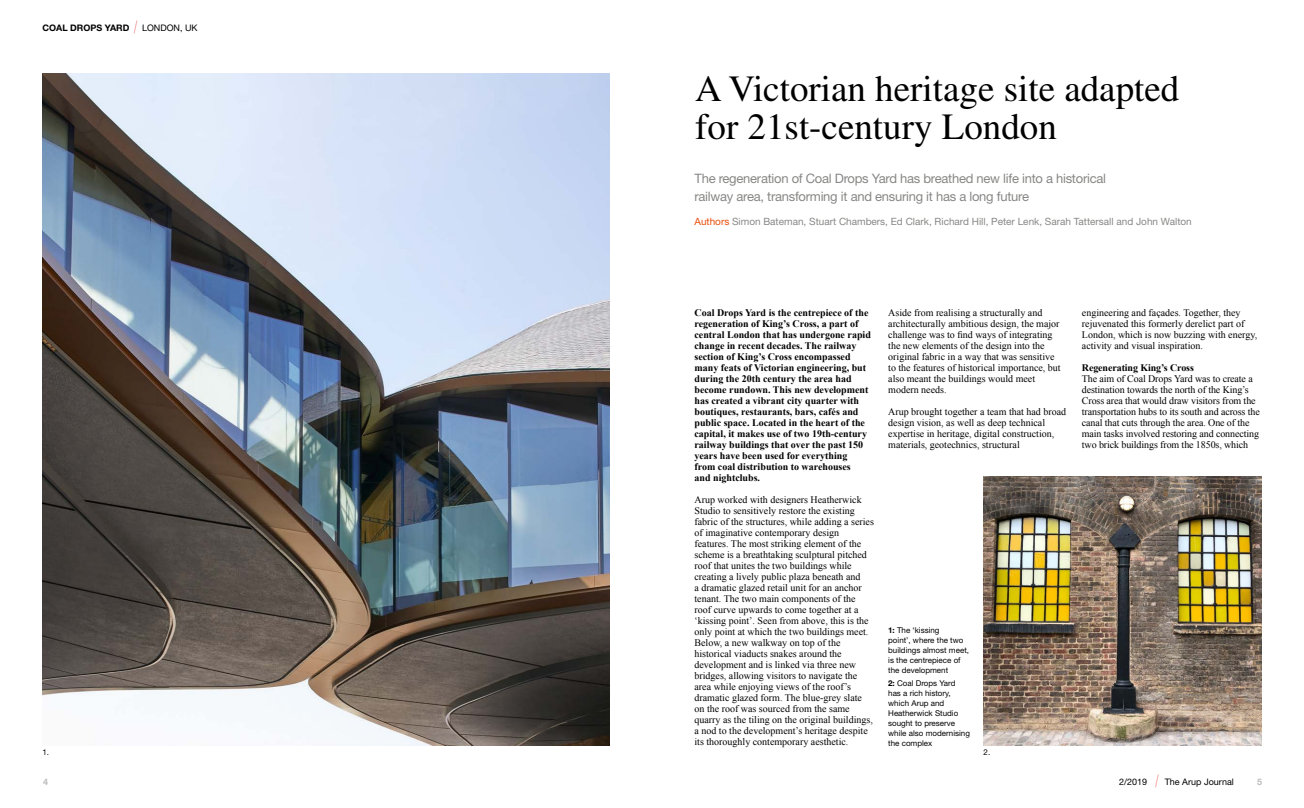
<style>
.page{position:relative;width:1304px;height:808px;background:#fff}
.page>*{position:absolute;margin:0;border:0;box-sizing:border-box;transform-origin:0 0}
.t1{font:37px/38px "Times";color:#000}
.t2{font:13px/18px "Helvetica Neue";letter-spacing:-.02em;color:#878786}
.t3{font:10px/11px "Times New Roman";color:#000}
.t4{font:700 10px/11px "Times New Roman";color:#000}
.t5{font:10px "Helvetica Neue";color:#878786}
.t6{font:700 9px "Helvetica Neue";color:#000}
.t7{font:9px "Helvetica Neue";color:#000}
.t8{font:700 9px "Helvetica Neue";color:#bbbcbd}
.t9{font:8px/10px "Helvetica Neue";color:#000}
.s1{font-weight:900;font-style:italic;font-stretch:expanded;font-size:17.2px;color:#e5201d}
.s2{font-weight:400}
.s3{color:#e94d0a}
.s4{font-weight:700}
</style>
<div class="page">
<img style="left:43px;top:74px;width:566px;height:672px">
<img style="left:984px;top:476px;width:277px;height:270px">
<p class="t6" style="left:43px;top:22px;width:157px">COAL DROPS YARD <span class="s1">|</span> <span class="s2">LONDON, UK</span></p>
<h1 class="t1" style="left:695px;top:70px;width:486px">A Victorian heritage site adapted for 21st-century London</h1>
<h2 class="t2" style="left:694px;top:169px;width:413px">The regeneration of Coal Drops Yard has breathed new life into a historical railway area, transforming it and ensuring it has a long future</h2>
<p class="t5" style="left:694px;top:215px;width:499px"><span class="s3">Authors</span> Simon Bateman, Stuart Chambers, Ed Clark, Richard Hill, Peter Lenk, Sarah Tattersall and John Walton</p>
<p class="t3" style="left:888px;top:307px;width:174px">Aside from realising a structurally and architecturally ambitious design, the major challenge was to find ways of integrating the new elements of the design into the original fabric in a way that was sensitive to the features of historical importance, but also meant the buildings would meet modern needs.</p>
<p class="t3" style="left:888px;top:406px;width:180px">Arup brought together a team that had broad design vision, as well as deep technical expertise in heritage, digital construction, materials, geotechnics, structural</p>
<p class="t4" style="left:694px;top:307px;width:178px">Coal Drops Yard is the centrepiece of the regeneration of King’s Cross, a part of central London that has undergone rapid change in recent decades. The railway section of King’s Cross encompassed many feats of Victorian engineering, but during the 20th century the area had become rundown. This new development has created a vibrant city quarter with boutiques, restaurants, bars, cafés and public space. Located in the heart of the capital, it makes use of two 19th-century railway buildings that over the past 150 years have been used for everything<br>from coal distribution to warehouses<br>and nightclubs.</p>
<p class="t3" style="left:694px;top:494px;width:181px">Arup worked with designers Heatherwick Studio to sensitively restore the existing fabric of the structures, while adding a series of imaginative contemporary design features. The most striking element of the scheme is a breathtaking sculptural pitched roof that unites the two buildings while creating a lively public plaza beneath and<br>a dramatic glazed retail unit for an anchor tenant. The two main components of the roof curve upwards to come together at a ‘kissing point’. Seen from above, this is the only point at which the two buildings meet.<br>Below, a new walkway on top of the historical viaducts snakes around the development and is linked via three new bridges, allowing visitors to navigate the area while enjoying views of the roof’s dramatic glazed form. The blue-grey slate on the roof was sourced from the same quarry as the tiling on the original buildings, a nod to the development’s heritage despite its thoroughly contemporary aesthetic.</p>
<p class="t9" style="left:888px;top:625px;width:82px"><span class="s4">1:</span> The ‘kissing<br>point’, where the two buildings almost meet, is the centrepiece of the development</p>
<p class="t9" style="left:888px;top:678px;width:83px"><span class="s4">2:</span> Coal Drops Yard has a rich history, which Arup and<br>Heatherwick Studio sought to preserve while also modernising the complex</p>
<p class="t9" style="left:43px;top:747px;width:8px">1.</p>
<p class="t9" style="left:984px;top:747px;width:8px">2.</p>
<p class="t3" style="left:1082px;top:307px;width:177px">engineering and façades. Together, they rejuvenated this formerly derelict part of London, which is now buzzing with energy, activity and visual inspiration.</p>
<p class="t4" style="left:1082px;top:362px;width:114px">Regenerating King’s Cross</p>
<p class="t3" style="left:1082px;top:373px;width:179px">The aim of Coal Drops Yard was to create a destination towards the north of the King’s Cross area that would draw visitors from the transportation hubs to its south and across the canal that cuts through the area. One of the main tasks involved restoring and connecting two brick buildings from the 1850s, which</p>
<p class="t8" style="left:43px;top:776px;width:7px">4</p>
<p class="t7" style="left:1119px;top:776px;width:30px">2/2019</p>
<p class="t7" style="left:1154px;top:776px;width:82px"><span class="s1">|</span> The Arup Journal</p>
<p class="t8" style="left:1257px;top:776px;width:7px">5</p>
</div>
